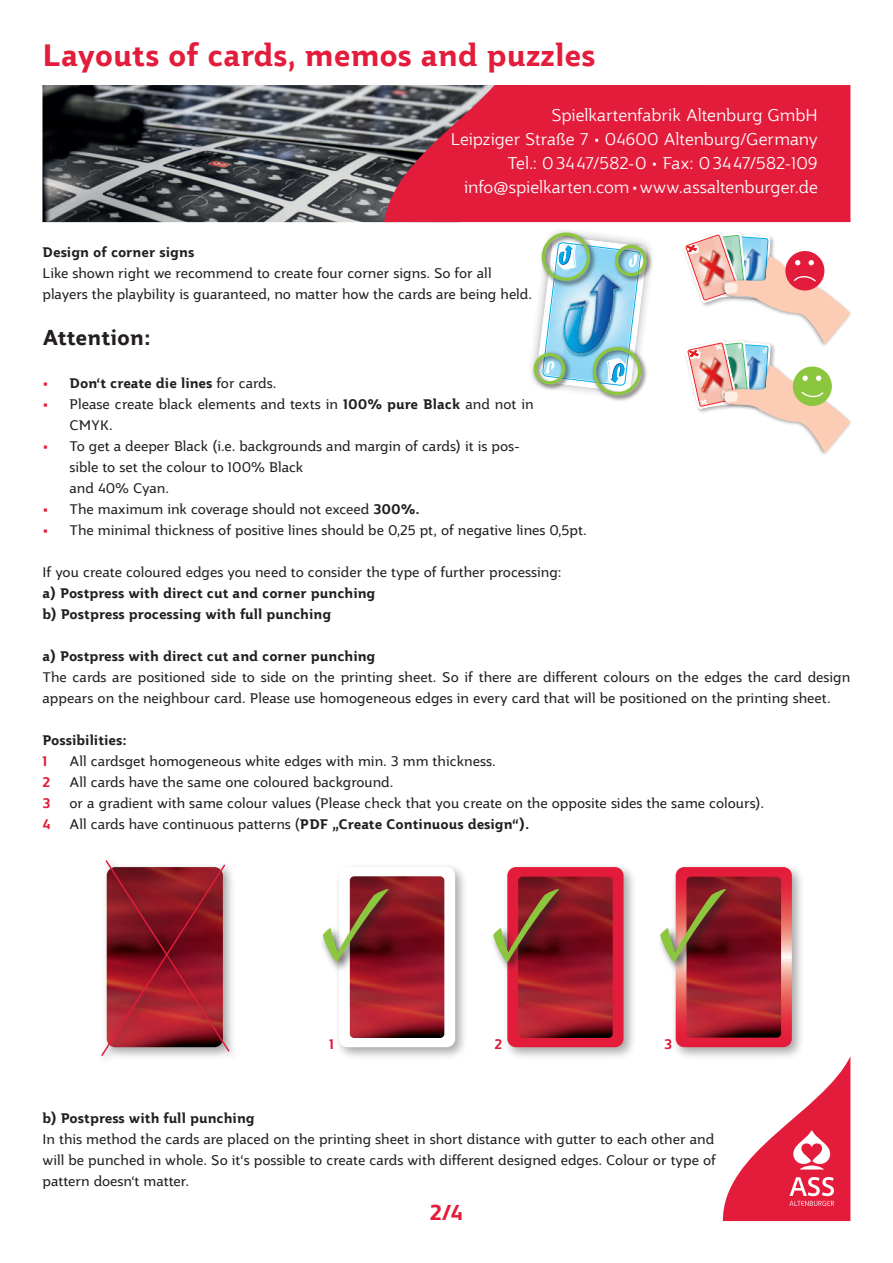
<style>
.page{position:relative;width:893px;height:1263px;background:#fff}
.page>*{position:absolute;margin:0;border:0;box-sizing:border-box;transform-origin:0 0}
.t1{font:108px "Minion Pro";color:#8bc63e}
.t2{font:700 30px "Carta Jotia";color:#e41c3b}
.t3{font:700 21px "Carta Jotia";color:#231f20}
.t4{font:700 21px "Carta Jotia";color:#e41c3b}
.t5{font:300 16.5px/24px "Carta Jotia";letter-spacing:-.005em;color:#fff;text-align:right}
.t6{font:13.5px/21px "Carta Jotia";color:#231f20}
.t7{font:700 13.5px/21px "Carta Jotia";color:#231f20}
.t8{font:700 13.5px "Carta Jotia";color:#e41c3b}
.s1{color:#e41c3b}
.s2{font-weight:400}
.s3{font-weight:700;color:#e41c3b}
.s4{font-weight:700}
</style>
<div class="page">
<img style="left:43px;top:85px;width:341px;height:137px">
<svg style="left:722px;top:1057px;width:128px;height:164px"></svg>
<svg style="left:384px;top:85px;width:466px;height:137px;background:#d72440"></svg>
<div style="left:334px;top:862px;width:135px;height:198px;background:#231f20;opacity:.4"></div>
<div style="left:339px;top:867px;width:116px;height:180px;background:#fff;border-radius:9px"></div>
<img style="left:350px;top:876px;width:94px;height:162px">
<div style="left:503px;top:862px;width:134px;height:198px;background:#231f20;opacity:.4"></div>
<div style="left:507px;top:867px;width:116px;height:180px;background:#e41c3b;border-radius:9px"></div>
<img style="left:518px;top:877px;width:95px;height:161px">
<div style="left:671px;top:862px;width:134px;height:198px;background:#231f20;opacity:.4"></div>
<svg style="left:676px;top:867px;width:116px;height:180px;background:#e44454"></svg>
<img style="left:686px;top:877px;width:95px;height:160px">
<div style="left:97px;top:860px;width:139px;height:206px;background:#231f20;opacity:.5"></div>
<svg style="left:100px;top:860px;width:131px;height:198px;background:#a0404a"></svg>
<div style="left:319px;top:885px;width:81px;height:88px;background:#231f20;opacity:.75"></div>
<div style="left:490px;top:885px;width:80px;height:88px;background:#231f20;opacity:.75"></div>
<div style="left:657px;top:885px;width:80px;height:88px;background:#231f20;opacity:.75"></div>
<img style="left:531px;top:231px;width:122px;height:170px">
<svg style="left:683px;top:232px;width:168px;height:223px"></svg>
<h2 class="t2" style="left:43px;top:35px;width:554px">Layouts of cards, memos and puzzles</h2>
<p class="t5" style="left:451px;top:103px;width:369px">Spielkartenfabrik Altenburg GmbH<br>Leipziger Straße 7 • 04600 Altenburg/Germany Tel.: 03447/582-0 • Fax: 03447/582-109 info@spielkarten.com•www.assaltenburger.de</p>
<p class="t7" style="left:43px;top:242px;width:153px">Design of corner signs</p>
<p class="t6" style="left:43px;top:263px;width:491px">Like shown right we recommend to create four corner signs. So for all players the playbility is guaranteed, no matter how the cards are being held.</p>
<h3 class="t3" style="left:43px;top:323px;width:110px">Attention:</h3>
<p class="t7" style="left:43px;top:373px;width:235px"><span class="s1">•</span> Don‘t create die lines <span class="s2">for cards.</span></p>
<p class="t6" style="left:70px;top:394px;width:466px;text-indent:-27px"><span class="s3">•</span> Please create black elements and texts in <span class="s4">100% pure Black</span> and not in<br>CMYK.</p>
<p class="t6" style="left:70px;top:436px;width:452px;text-indent:-27px"><span class="s3">•</span> To get a deeper Black (i.e. backgrounds and margin of cards) it is pos&shy;sible to set the colour to 100% Black<br>and 40% Cyan.</p>
<p class="t6" style="left:43px;top:499px;width:379px"><span class="s3">•</span> The maximum ink coverage should not exceed <span class="s4">300%.</span></p>
<p class="t6" style="left:43px;top:520px;width:546px"><span class="s3">•</span> The minimal thickness of positive lines should be 0,25 pt, of negative lines 0,5pt.</p>
<p class="t6" style="left:43px;top:562px;width:521px">If you create coloured edges you need to consider the type of further processing:</p>
<p class="t7" style="left:43px;top:583px;width:334px">a) Postpress with direct cut and corner punching b) Postpress processing with full punching</p>
<p class="t7" style="left:43px;top:646px;width:334px">a) Postpress with direct cut and corner punching</p>
<p class="t6" style="left:43px;top:667px;width:809px">The cards are positioned side to side on the printing sheet. So if there are different colours on the edges the card design appears on the neighbour card. Please use homogeneous edges in every card that will be positioned on the printing sheet.</p>
<p class="t7" style="left:43px;top:730px;width:86px">Possibilities:</p>
<p class="t8" style="left:43px;top:752px;width:7px">1</p>
<p class="t6" style="left:70px;top:751px;width:428px">All cardsget homogeneous white edges with min. 3 mm thickness.</p>
<p class="t8" style="left:43px;top:773px;width:9px">2</p>
<p class="t6" style="left:70px;top:772px;width:325px">All cards have the same one coloured background.</p>
<p class="t8" style="left:43px;top:794px;width:10px">3</p>
<p class="t6" style="left:70px;top:793px;width:696px">or a gradient with same colour values (Please check that you create on the opposite sides the same colours).</p>
<p class="t8" style="left:43px;top:815px;width:10px">4</p>
<p class="t6" style="left:70px;top:814px;width:461px">All cards have continuous patterns (<span class="s4">PDF „Create Continuous design“).</span></p>
<h1 class="t1" style="left:319px;top:849px;width:412px">✓✓✓</h1>
<p class="t8" style="left:329px;top:1035px;width:7px">1</p>
<p class="t8" style="left:494px;top:1035px;width:9px">2</p>
<p class="t8" style="left:664px;top:1035px;width:10px">3</p>
<p class="t7" style="left:43px;top:1108px;width:214px">b) Postpress with full punching</p>
<p class="t6" style="left:43px;top:1129px;width:675px">In this method the cards are placed on the printing sheet in short distance with gutter to each other and will be punched in whole. So it‘s possible to create cards with different designed edges. Colour or type of pattern doesn‘t matter.</p>
<h3 class="t4" style="left:430px;top:1198px;width:35px">2/4</h3>
</div>
